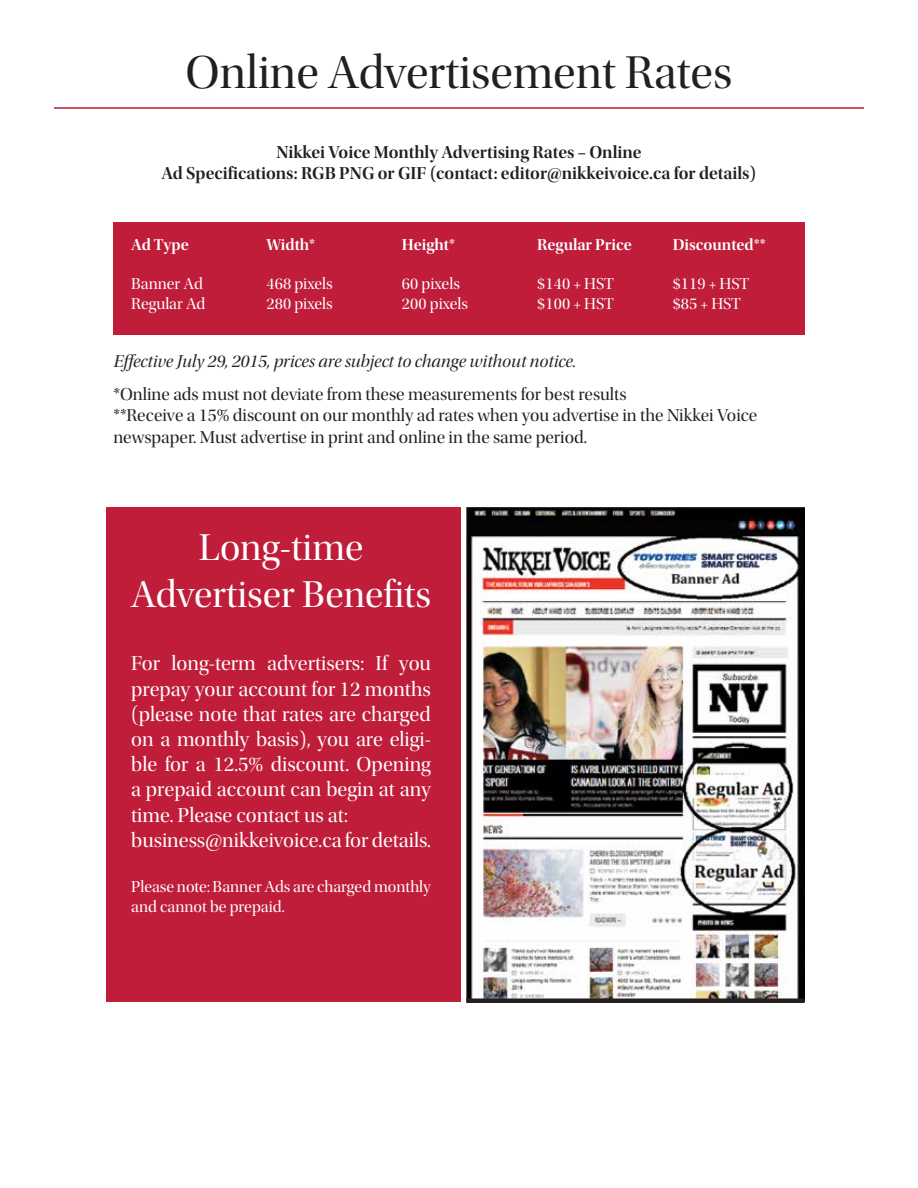
<style>
.page{position:relative;width:918px;height:1188px;background:#fff}
.page>*{position:absolute;margin:0;border:0;box-sizing:border-box;transform-origin:0 0}
.t1{font:48px "Utopia Std Disp";color:#231f20}
.t2{font:39px/46.8px "Utopia Std Disp";color:#fff;text-align:center}
.t3{font:21px/25.2px "Utopia Std Disp";color:#fff}
.t4{font:18px/21.6px "Utopia Std Disp";color:#231f20}
.t5{font:18px/21.6px "Utopia Std Semibold Disp";color:#231f20;text-align:center}
.t6{font:18px "Utopia Std Disp It";color:#231f20}
.t7{font:16.5px/19.8px "Utopia Std Disp";color:#fff}
.t8{font:16.5px "Utopia Std Semibold Disp";color:#fff}
</style>
<div class="page">
<div style="left:106px;top:508px;width:355px;height:494px;background:#c01d3a"></div>
<hr style="left:54px;top:107px;width:810px;height:2px;background:#c01d3a">
<div style="left:113px;top:222px;width:692px;height:113px;background:#c01d3a"></div>
<img style="left:466px;top:508px;width:339px;height:490px">
<div style="left:466px;top:998px;width:339px;height:5px;background:#231f20"></div>
<h1 class="t1" style="left:186px;top:47px;width:548px">Online Advertisement Rates</h1>
<p class="t5" style="left:162px;top:141px;width:596px">Nikkei Voice Monthly Advertising Rates – Online<br>Ad Specifications: RGB PNG or GIF (contact: editor@nikkeivoice.ca for details)</p>
<p class="t8" style="left:131px;top:235px;width:59px">Ad Type</p>
<p class="t7" style="left:131px;top:274px;width:76px">Banner Ad<br>Regular Ad</p>
<p class="t8" style="left:267px;top:235px;width:50px">Width*</p>
<p class="t7" style="left:267px;top:274px;width:68px">468 pixels<br>280 pixels</p>
<p class="t8" style="left:402px;top:235px;width:55px">Height*</p>
<p class="t7" style="left:402px;top:274px;width:68px">60 pixels<br>200 pixels</p>
<p class="t8" style="left:537px;top:235px;width:96px">Regular Price</p>
<p class="t7" style="left:537px;top:274px;width:78px">$140 + HST $100 + HST</p>
<p class="t6" style="left:113px;top:352px;width:464px">Effective July 29, 2015, prices are subject to change without notice.</p>
<p class="t8" style="left:673px;top:235px;width:94px">Discounted**</p>
<p class="t7" style="left:673px;top:274px;width:78px">$119 + HST $85 + HST</p>
<p class="t4" style="left:113px;top:384px;width:645px">*Online ads must not deviate from these measurements for best results<br>**Receive a 15% discount on our monthly ad rates when you advertise in the Nikkei Voice newspaper. Must advertise in print and online in the same period.</p>
<h2 class="t2" style="left:131px;top:525px;width:302px">Long-time<br>Advertiser Benefits</h2>
<p class="t3" style="left:131px;top:651px;width:301px">For long-term advertisers: If you prepay your account for 12 months (please note that rates are charged on a monthly basis), you are eligi&shy;ble for a 12.5% discount. Opening a prepaid account can begin at any time. Please contact us at: business@nikkeivoice.ca for details.</p>
<p class="t7" style="left:131px;top:877px;width:301px">Please note: Banner Ads are charged monthly and cannot be prepaid.</p>
</div>
